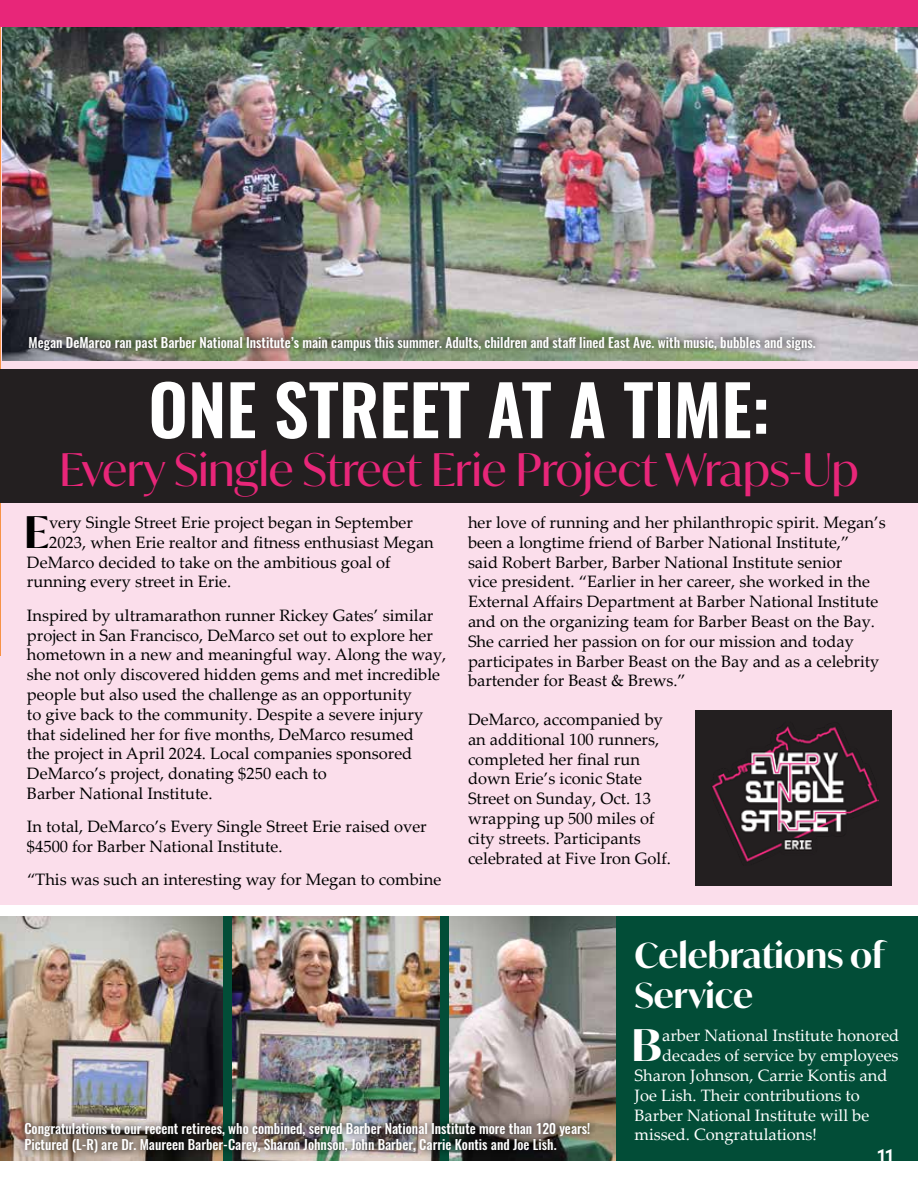
<style>
.page{position:relative;width:918px;height:1188px;background:#fff}
.page>*{position:absolute;margin:0;border:0;box-sizing:border-box;transform-origin:0 0}
.t1{font:600 69px "Oswald";color:#fff}
.t2{font:100 45px "Ivy Mode VF";color:#e82679}
.t3{font:100 43.65px "Ivy Mode VF";color:#000}
.t4{font:100 43.65px "Ivy Mode VF";color:#fff}
.t5{font:100 34.5px/40.5px "Ivy Mode VF";color:#fff}
.t6{font:600 21px "Sofia Pro";color:#fff}
.t7{font:16.5px/19.8px "Palatino Linotype";color:#000}
.t8{font:16.5px "Palatino Linotype";color:#fff}
.t9{font:500 13.5px/16.2px "Oswald";color:#fff}
</style>
<div class="page">
<div style="left:0;top:0;width:918px;height:905px;background:#fbdeeb"></div>
<div style="left:696px;top:710px;width:196px;height:176px;background:#231f20"></div>
<img style="left:712px;top:726px;width:167px;height:136px">
<img style="left:2px;top:26px;width:916px;height:334px">
<div style="left:0;top:369px;width:918px;height:134px;background:#231f20"></div>
<div style="left:0;top:917px;width:918px;height:244px;background:#024d37"></div>
<img style="left:232px;top:917px;width:208px;height:244px">
<div style="left:0;top:0;width:918px;height:26px;background:#e82679"></div>
<img style="left:1px;top:917px;width:222px;height:244px">
<img style="left:449px;top:917px;width:167px;height:244px">
<div style="left:22px;top:329px;width:801px;height:28px;background:#000;opacity:.89"></div>
<div style="left:17px;top:1115px;width:580px;height:45px;background:#000;opacity:.89"></div>
<p class="t9" style="left:29px;top:334px;width:789px">Megan DeMarco ran past Barber National Institute’s main campus this summer. Adults, children and staff lined East Ave. with music, bubbles and signs.</p>
<h1 class="t1" style="left:148px;top:374px;width:623px">ONE STREET AT A TIME:</h1>
<h2 class="t2" style="left:59px;top:439px;width:801px">Every Single Street Erie Project Wraps-Up</h2>
<h3 class="t3" style="left:24px;top:502px;width:27px">E</h3>
<p class="t7" style="left:49px;top:512px;width:365px">very Single Street Erie project began in September</p>
<p class="t7" style="left:49px;top:532px;width:386px">2023, when Erie realtor and fitness enthusiast Megan</p>
<p class="t7" style="left:27px;top:551px;width:365px">DeMarco decided to take on the ambitious goal of</p>
<p class="t7" style="left:27px;top:571px;width:206px">running every street in Erie.</p>
<p class="t7" style="left:27px;top:605px;width:421px">Inspired by ultramarathon runner Rickey Gates’ similar project in San Francisco, DeMarco set out to explore her hometown in a new and meaningful way. Along the way, she not only discovered hidden gems and met incredible people but also used the challenge as an opportunity<br>to give back to the community. Despite a severe injury that sidelined her for five months, DeMarco resumed<br>the project in April 2024. Local companies sponsored DeMarco’s project, donating $250 each to<br>Barber National Institute.</p>
<p class="t7" style="left:27px;top:816px;width:401px">In total, DeMarco’s Every Single Street Erie raised over $4500 for Barber National Institute.</p>
<p class="t7" style="left:27px;top:869px;width:416px">“This was such an interesting way for Megan to combine</p>
<p class="t7" style="left:468px;top:512px;width:419px">her love of running and her philanthropic spirit. Megan’s been a longtime friend of Barber National Institute,”<br>said Robert Barber, Barber National Institute senior<br>vice president. “Earlier in her career, she worked in the External Affairs Department at Barber National Institute and on the organizing team for Barber Beast on the Bay.<br>She carried her passion on for our mission and today participates in Barber Beast on the Bay and as a celebrity bartender for Beast &amp; Brews.”</p>
<p class="t7" style="left:468px;top:709px;width:204px">DeMarco, accompanied by an additional 100 runners, completed her final run down Erie’s iconic State<br>Street on Sunday, Oct. 13 wrapping up 500 miles of city streets. Participants celebrated at Five Iron Golf.</p>
<p class="t9" style="left:24px;top:1121px;width:567px">Congratulations to our recent retirees, who combined, served Barber National Institute more than 120 years!<br>Pictured (L-R) are Dr. Maureen Barber-Carey, Sharon Johnson, John Barber, Carrie Kontis and Joe Lish.</p>
<h3 class="t5" style="left:634px;top:934px;width:252px">Celebrations of<br>Service</h3>
<h3 class="t4" style="left:632px;top:1016px;width:32px">B</h3>
<p class="t8" style="left:662px;top:1024px;width:239px">arber National Institute honored</p>
<p class="t8" style="left:662px;top:1044px;width:238px">decades of service by employees</p>
<p class="t8" style="left:635px;top:1064px;width:254px">Sharon Johnson, Carrie Kontis and</p>
<p class="t8" style="left:635px;top:1083px;width:227px">Joe Lish. Their contributions to</p>
<p class="t8" style="left:635px;top:1103px;width:236px">Barber National Institute will be</p>
<p class="t8" style="left:635px;top:1123px;width:184px">missed. Congratulations!</p>
<p class="t6" style="left:878px;top:1139px;width:17px">11</p>
</div>
